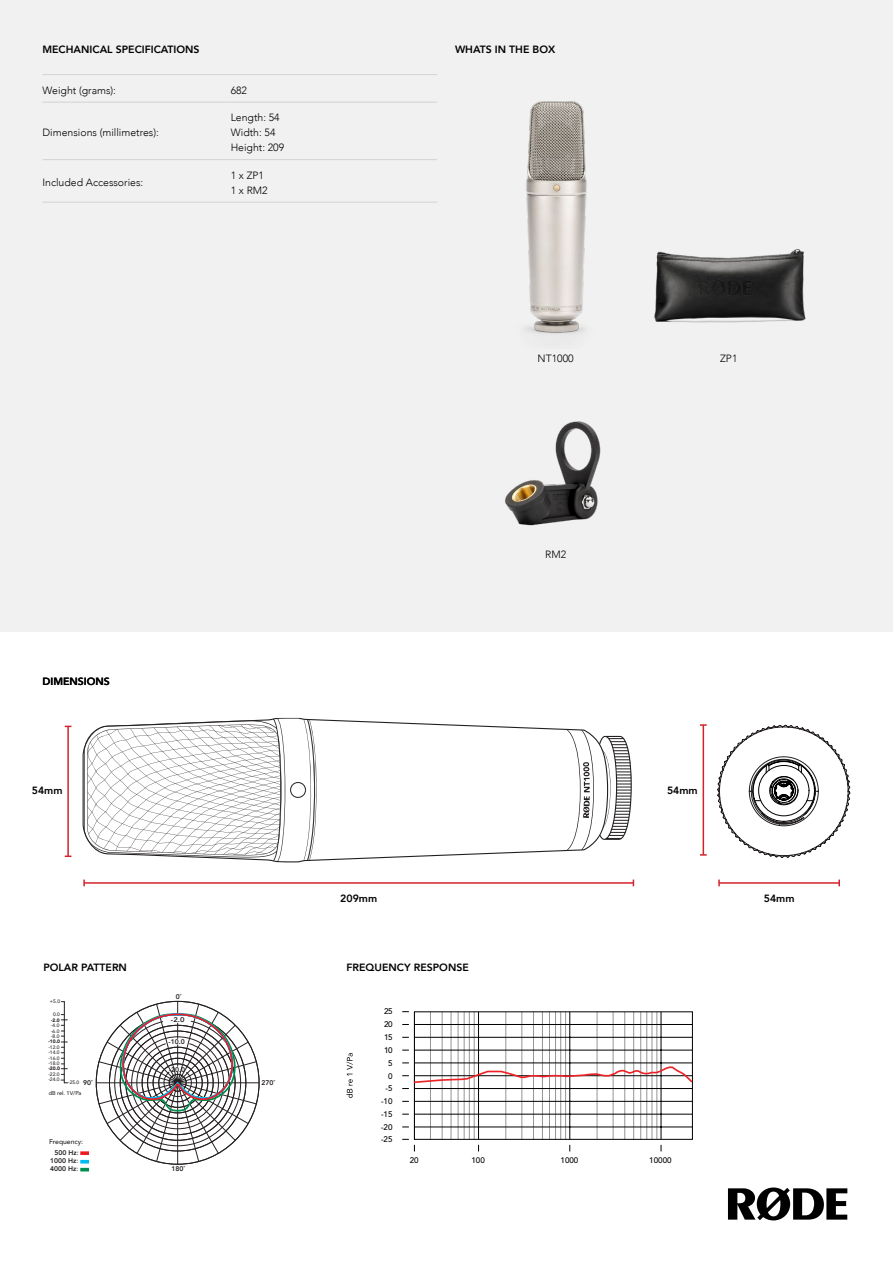
<style>
.page{position:relative;width:893px;height:1263px;background:#fff}
.page>*{position:absolute;margin:0;border:0;box-sizing:border-box;transform-origin:0 0}
.t1{font:300 10.5px/15px "Avenir";color:#000}
.t2{font:800 10.5px "Avenir";color:#000}
.t3{font:500 8.1px/12.8px "Avenir";color:#000;text-align:justify}
.t4{font:800 6.75px/8.1px "Avenir";color:#241f21}
.t5{font:500 6.75px/10.6px "Avenir";color:#241f21;text-align:center}
.t6{font:800 6.75px "Avenir";color:#241f21;scale:1.11 1}
.t7{font:500 5.55px "Avenir";color:#241f21}
.t8{font:500 4.95px/5.4px "Avenir";color:#241f21;text-align:justify}
.t9{font:900 4.95px "Avenir";color:#241f21}
.s1{font-weight:800}
.s2{font-weight:500}
</style>
<div class="page">
<div style="left:0;top:0;width:893px;height:631px;background:#f1f1f2"></div>
<svg style="left:728px;top:1187px;width:119px;height:33px"></svg>
<hr style="left:43px;top:74px;width:188px;height:1px;background:#d1d3d4">
<hr style="left:231px;top:74px;width:206px;height:1px;background:#d1d3d4">
<hr style="left:43px;top:102px;width:188px;height:1px;background:#d1d3d4">
<hr style="left:231px;top:102px;width:206px;height:1px;background:#d1d3d4">
<hr style="left:43px;top:159px;width:188px;height:1px;background:#d1d3d4">
<hr style="left:231px;top:159px;width:206px;height:1px;background:#d1d3d4">
<hr style="left:43px;top:202px;width:188px;height:1px;background:#d1d3d4">
<hr style="left:231px;top:202px;width:206px;height:1px;background:#d1d3d4">
<hr style="left:67px;top:726px;width:2px;height:130px;background:#d2232a">
<svg style="left:65px;top:855px;width:6px;height:2px"></svg>
<hr style="left:703px;top:725px;width:1px;height:130px;background:#d2232a">
<svg style="left:700px;top:724px;width:7px;height:2px"></svg>
<svg style="left:700px;top:854px;width:7px;height:2px"></svg>
<hr style="left:84px;top:882px;width:549px;height:2px;background:#d2232a">
<svg style="left:83px;top:879px;width:2px;height:7px"></svg>
<hr style="left:719px;top:882px;width:120px;height:2px;background:#d2232a">
<svg style="left:718px;top:879px;width:2px;height:7px"></svg>
<svg style="left:838px;top:879px;width:2px;height:7px"></svg>
<hr style="left:474px;top:1012px;width:1px;height:127px;background:#939598">
<hr style="left:469px;top:1012px;width:1px;height:127px;background:#939598">
<hr style="left:464px;top:1012px;width:1px;height:127px;background:#939598">
<hr style="left:458px;top:1012px;width:1px;height:127px;background:#939598">
<hr style="left:451px;top:1012px;width:1px;height:127px;background:#939598">
<hr style="left:442px;top:1012px;width:1px;height:127px;background:#939598">
<hr style="left:430px;top:1012px;width:1px;height:127px;background:#939598">
<hr style="left:565px;top:1012px;width:1px;height:127px;background:#939598">
<hr style="left:560px;top:1012px;width:1px;height:127px;background:#939598">
<hr style="left:555px;top:1012px;width:1px;height:127px;background:#939598">
<hr style="left:549px;top:1012px;width:1px;height:127px;background:#939598">
<hr style="left:542px;top:1012px;width:1px;height:127px;background:#939598">
<hr style="left:533px;top:1012px;width:1px;height:127px;background:#939598">
<hr style="left:522px;top:1012px;width:1px;height:127px;background:#939598">
<hr style="left:506px;top:1012px;width:1px;height:127px;background:#939598">
<hr style="left:657px;top:1012px;width:1px;height:127px;background:#939598">
<hr style="left:652px;top:1012px;width:1px;height:127px;background:#939598">
<hr style="left:646px;top:1012px;width:1px;height:127px;background:#939598">
<hr style="left:640px;top:1012px;width:1px;height:127px;background:#939598">
<hr style="left:633px;top:1012px;width:1px;height:127px;background:#939598">
<hr style="left:624px;top:1012px;width:1px;height:127px;background:#939598">
<hr style="left:613px;top:1012px;width:1px;height:127px;background:#939598">
<hr style="left:597px;top:1012px;width:1px;height:127px;background:#939598">
<hr style="left:414px;top:1127px;width:278px;height:1px;background:#000">
<hr style="left:414px;top:1114px;width:278px;height:1px;background:#000">
<hr style="left:414px;top:1101px;width:278px;height:1px;background:#000">
<hr style="left:414px;top:1050px;width:278px;height:1px;background:#000">
<hr style="left:414px;top:1037px;width:278px;height:1px;background:#000">
<hr style="left:414px;top:1024px;width:278px;height:1px;background:#000">
<hr style="left:478px;top:1012px;width:1px;height:127px;background:#000">
<hr style="left:569px;top:1012px;width:1px;height:127px;background:#000">
<hr style="left:661px;top:1012px;width:1px;height:127px;background:#000">
<svg style="left:346px;top:1053px;width:7px;height:45px"></svg>
<svg style="left:402px;top:1139px;width:13px;height:12px"></svg>
<svg style="left:402px;top:1063px;width:291px;height:26px"></svg>
<img style="left:525px;top:101px;width:62px;height:234px">
<img style="left:654px;top:249px;width:152px;height:74px">
<img style="left:505px;top:421px;width:96px;height:105px">
<hr style="left:64px;top:1002px;width:1px;height:81px;background:#241f21">
<svg style="left:61px;top:1014px;width:7px;height:69px"></svg>
<svg style="left:80px;top:1151px;width:9px;height:20px"></svg>
<svg style="left:96px;top:1001px;width:163px;height:163px"></svg>
<svg style="left:83px;top:719px;width:485px;height:142px"></svg>
<svg style="left:84px;top:718px;width:233px;height:144px"></svg>
<svg style="left:566px;top:729px;width:66px;height:122px"></svg>
<svg style="left:717px;top:725px;width:133px;height:133px"></svg>
<p class="t2" style="left:43px;top:41px;width:159px">MECHANICAL SPECIFICATIONS</p>
<p class="t1" style="left:43px;top:83px;width:75px">Weight (grams):</p>
<p class="t1" style="left:231px;top:83px;width:18px">682</p>
<p class="t1" style="left:43px;top:125px;width:118px">Dimensions (millimetres):</p>
<p class="t1" style="left:231px;top:110px;width:55px">Length: 54<br>Width: 54<br>Height: 209</p>
<p class="t1" style="left:43px;top:175px;width:102px">Included Accessories:</p>
<p class="t1" style="left:231px;top:168px;width:38px">1 x ZP1<br>1 x RM2</p>
<p class="t2" style="left:455px;top:41px;width:102px">WHATS IN THE BOX</p>
<p class="t1" style="left:538px;top:351px;width:38px">NT1000</p>
<p class="t1" style="left:720px;top:351px;width:19px">ZP1</p>
<p class="t2" style="left:43px;top:673px;width:69px">DIMENSIONS</p>
<p class="t1" style="left:545px;top:547px;width:23px">RM2</p>
<p class="t2" style="left:32px;top:782px;width:32px">54mm</p>
<p class="t2" style="left:667px;top:782px;width:32px">54mm</p>
<p class="t2" style="left:340px;top:891px;width:38px">209mm</p>
<p class="t2" style="left:764px;top:891px;width:32px">54mm</p>
<p class="t2" style="left:43px;top:959px;width:85px">POLAR PATTERN</p>
<p class="t2" style="left:347px;top:959px;width:124px">FREQUENCY RESPONSE</p>
<p class="t8" style="left:50px;top:999px;width:12px">+5.0</p>
<p class="t4" style="left:176px;top:992px;width:7px">0˚</p>
<p class="t8" style="left:53px;top:1012px;width:8px">0.0</p>
<p class="t9" style="left:51px;top:1016px;width:10px">-2.0</p>
<p class="t8" style="left:51px;top:1022px;width:10px">-4.0 -6.0 -8.0</p>
<p class="t9" style="left:48px;top:1037px;width:13px">-10.0</p>
<p class="t8" style="left:48px;top:1044px;width:13px">-12.0 -14.0 -16.0 -18.0</p>
<p class="t9" style="left:48px;top:1064px;width:13px">-20.0</p>
<p class="t8" style="left:48px;top:1071px;width:13px">-22.0 -24.0</p>
<p class="t6" style="left:171px;top:1014px;width:14px">-2.0</p>
<p class="t4" style="left:169px;top:1037px;width:18px">-10.0</p>
<p class="t4" style="left:169px;top:1065px;width:18px">-20.0</p>
<p class="t4" style="left:83px;top:1079px;width:11px">90˚</p>
<p class="t4" style="left:261px;top:1079px;width:15px">270˚</p>
<p class="t8" style="left:68px;top:1079px;width:13px">-25.0</p>
<p class="t7" style="left:49px;top:1088px;width:34px">dB rel. 1V/Pa</p>
<p class="t5" style="left:49px;top:1136px;width:36px">Frequency:<br><span class="s1">500 Hz</span>:</p>
<p class="t4" style="left:50px;top:1156px;width:30px">1000 Hz<span class="s2">:<br></span>4000 Hz<span class="s2">:</span></p>
<p class="t4" style="left:172px;top:1165px;width:15px">180˚</p>
<p class="t3" style="left:384px;top:1005px;width:10px">25<br>20<br>15<br>10</p>
<p class="t3" style="left:388px;top:1056px;width:6px">5</p>
<p class="t3" style="left:386px;top:1082px;width:9px">-5</p>
<p class="t3" style="left:388px;top:1069px;width:6px">0</p>
<p class="t3" style="left:381px;top:1094px;width:13px">-10 -15 -20 -25</p>
<p class="t3" style="left:410px;top:1153px;width:10px">20</p>
<p class="t3" style="left:471px;top:1153px;width:15px">100</p>
<p class="t3" style="left:560px;top:1153px;width:19px">1000</p>
<p class="t3" style="left:649px;top:1153px;width:24px">10000</p>
</div>
